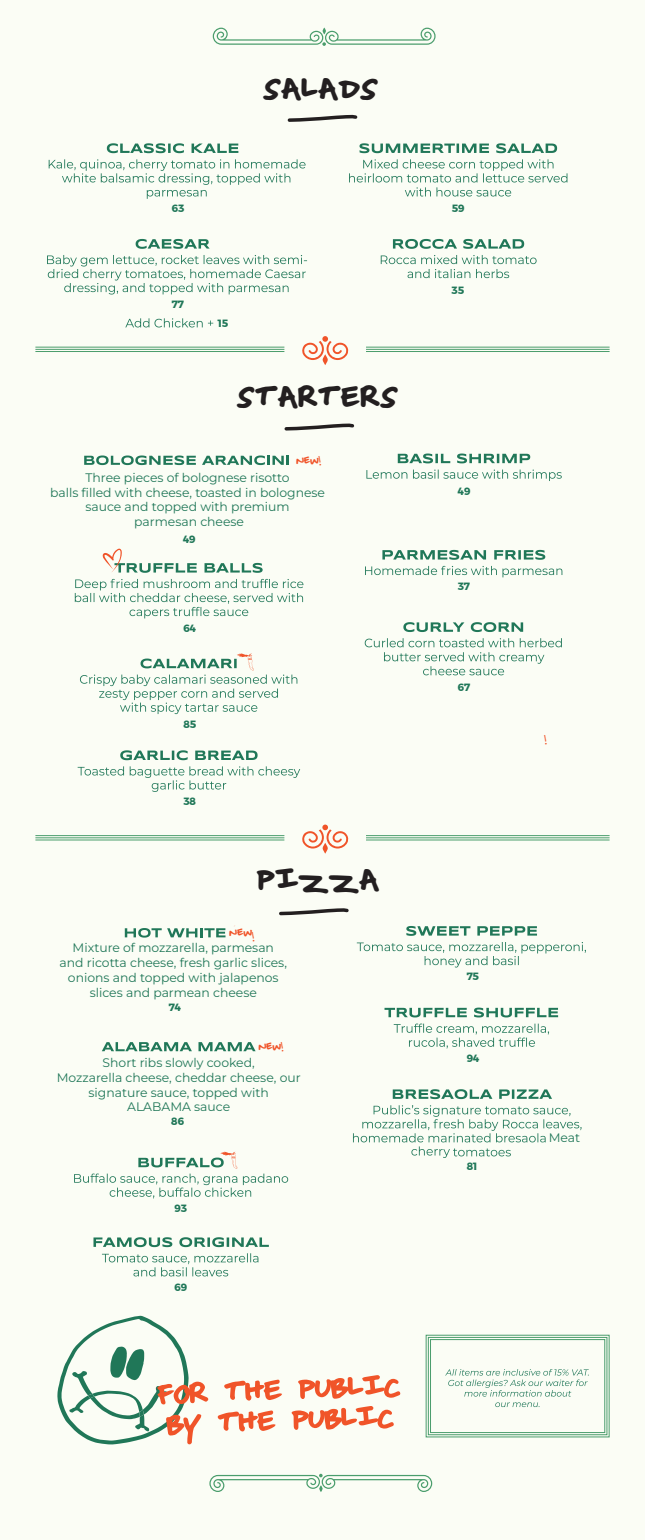
<style>
.page{position:relative;width:645px;height:1540px;background:#fff}
.page>*{position:absolute;margin:0;border:0;box-sizing:border-box;transform-origin:0 0}
.t1{font:700 35px "PUBLIC Handwritten";color:#231f20}
.t2{font:100 12.42px/14.9px "Montserrat";color:#207758;text-align:center}
.t3{font:700 11.38px "PUBLIC Handwritten";color:#f05429}
.t4{font:700 10.5px "Montserrat";letter-spacing:-.025em;color:#207758}
.s1{font-size:14px}
</style>
<div class="page">
<div style="left:0;top:0;width:645px;height:1539px;background:#fbfdf5"></div>
<svg style="left:107px;top:143px;width:131px;height:10px"></svg>
<svg style="left:49px;top:159px;width:257px;height:40px"></svg>
<svg style="left:136px;top:239px;width:74px;height:10px"></svg>
<svg style="left:47px;top:255px;width:260px;height:39px"></svg>
<svg style="left:125px;top:318px;width:88px;height:9px"></svg>
<svg style="left:287px;top:114px;width:71px;height:8px"></svg>
<svg style="left:359px;top:143px;width:198px;height:10px"></svg>
<svg style="left:349px;top:159px;width:218px;height:37px"></svg>
<svg style="left:393px;top:239px;width:131px;height:10px"></svg>
<svg style="left:381px;top:255px;width:155px;height:23px"></svg>
<svg style="left:302px;top:336px;width:46px;height:24px"></svg>
<svg style="left:323px;top:354px;width:5px;height:11px"></svg>
<hr style="left:35px;top:347px;width:249px;height:1px;background:#4a9d6c">
<hr style="left:35px;top:349px;width:249px;height:1px;background:#4a9d6c">
<hr style="left:35px;top:351px;width:249px;height:1px;background:#4a9d6c">
<hr style="left:366px;top:347px;width:243px;height:1px;background:#4a9d6c">
<hr style="left:366px;top:349px;width:243px;height:1px;background:#4a9d6c">
<hr style="left:366px;top:351px;width:243px;height:1px;background:#4a9d6c">
<svg style="left:302px;top:824px;width:46px;height:24px"></svg>
<svg style="left:323px;top:842px;width:5px;height:11px"></svg>
<hr style="left:35px;top:835px;width:249px;height:1px;background:#4a9d6c">
<hr style="left:35px;top:837px;width:249px;height:1px;background:#4a9d6c">
<hr style="left:35px;top:839px;width:249px;height:1px;background:#4a9d6c">
<hr style="left:366px;top:835px;width:243px;height:1px;background:#4a9d6c">
<hr style="left:366px;top:837px;width:243px;height:1px;background:#4a9d6c">
<hr style="left:366px;top:839px;width:243px;height:1px;background:#4a9d6c">
<svg style="left:224px;top:1379px;width:58px;height:21px"></svg>
<svg style="left:298px;top:1375px;width:102px;height:24px"></svg>
<svg style="left:57px;top:1315px;width:151px;height:129px"></svg>
<svg style="left:218px;top:1410px;width:58px;height:21px"></svg>
<svg style="left:292px;top:1406px;width:102px;height:23px"></svg>
<svg style="left:406px;top:926px;width:131px;height:9px"></svg>
<svg style="left:357px;top:942px;width:229px;height:25px"></svg>
<svg style="left:384px;top:1007px;width:174px;height:10px"></svg>
<svg style="left:394px;top:1023px;width:155px;height:25px"></svg>
<svg style="left:393px;top:1089px;width:159px;height:10px"></svg>
<svg style="left:93px;top:1237px;width:176px;height:10px"></svg>
<svg style="left:102px;top:1253px;width:156px;height:23px"></svg>
<svg style="left:279px;top:908px;width:70px;height:8px"></svg>
<svg style="left:74px;top:1151px;width:214px;height:47px"></svg>
<svg style="left:284px;top:423px;width:71px;height:8px"></svg>
<svg style="left:75px;top:579px;width:228px;height:39px"></svg>
<svg style="left:120px;top:750px;width:138px;height:10px"></svg>
<svg style="left:78px;top:766px;width:222px;height:26px"></svg>
<svg style="left:398px;top:453px;width:132px;height:10px"></svg>
<svg style="left:366px;top:469px;width:196px;height:12px"></svg>
<svg style="left:382px;top:550px;width:163px;height:10px"></svg>
<svg style="left:365px;top:566px;width:197px;height:11px"></svg>
<svg style="left:403px;top:622px;width:120px;height:10px"></svg>
<svg style="left:365px;top:638px;width:197px;height:37px"></svg>
<svg style="left:103px;top:548px;width:160px;height:25px"></svg>
<svg style="left:80px;top:653px;width:217px;height:61px"></svg>
<svg style="left:425px;top:1334px;width:185px;height:103px"></svg>
<div style="left:428px;top:1336px;width:179px;height:99px;border:1px solid #4a9d6c"></div>
<div style="left:430px;top:1339px;width:175px;height:93px;border:1px solid #4a9d6c"></div>
<svg style="left:213px;top:28px;width:222px;height:18px"></svg>
<svg style="left:209px;top:1473px;width:223px;height:19px"></svg>
<svg style="left:84px;top:455px;width:112px;height:10px"></svg>
<svg style="left:202px;top:455px;width:87px;height:10px"></svg>
<svg style="left:125px;top:928px;width:100px;height:9px"></svg>
<svg style="left:102px;top:1042px;width:90px;height:9px"></svg>
<svg style="left:198px;top:1042px;width:58px;height:9px"></svg>
<svg style="left:353px;top:1105px;width:229px;height:52px"></svg>
<h1 class="t1" style="left:263px;top:76px;width:117px">SALADS</h1>
<p class="t4" style="left:172px;top:200px;width:14px">63</p>
<p class="t4" style="left:452px;top:200px;width:14px">59</p>
<p class="t4" style="left:172px;top:296px;width:14px">77</p>
<p class="t4" style="left:218px;top:315px;width:12px">15</p>
<h1 class="t1" style="left:237px;top:384px;width:163px">STARTERS</h1>
<p class="t3" style="left:296px;top:457px;width:26px;rotate:-6deg">new<span class="s1">!</span></p>
<p class="t2" style="left:50px;top:469px;width:276px">Three pieces of bolognese risotto<br>balls filled with cheese, toasted in bolognese sauce and topped with premium<br>parmesan cheese</p>
<p class="t4" style="left:183px;top:530px;width:14px">49</p>
<p class="t4" style="left:184px;top:620px;width:14px">64</p>
<p class="t4" style="left:184px;top:716px;width:14px">85</p>
<p class="t4" style="left:184px;top:792px;width:14px">38</p>
<h1 class="t1" style="left:257px;top:867px;width:124px">PIZZA</h1>
<p class="t3" style="left:229px;top:929px;width:26px;rotate:-6deg">new<span class="s1">!</span></p>
<p class="t2" style="left:60px;top:940px;width:229px">Mixture of mozzarella, parmesan and ricotta cheese, fresh garlic slices, onions and topped with jalapenos slices and parmean cheese</p>
<p class="t4" style="left:169px;top:999px;width:14px">74</p>
<p class="t3" style="left:258px;top:1043px;width:26px;rotate:-6deg">new<span class="s1">!</span></p>
<p class="t2" style="left:57px;top:1054px;width:245px">Short ribs slowly cooked,<br>Mozzarella cheese, cheddar cheese, our signature sauce, topped with<br>ALABAMA sauce</p>
<p class="t4" style="left:171px;top:1112px;width:14px">86</p>
<p class="t4" style="left:174px;top:1199px;width:14px">93</p>
<p class="t4" style="left:174px;top:1279px;width:14px">69</p>
<p class="t4" style="left:452px;top:281px;width:14px">35</p>
<p class="t4" style="left:458px;top:483px;width:14px">49</p>
<p class="t4" style="left:458px;top:578px;width:14px">37</p>
<p class="t4" style="left:458px;top:679px;width:14px">67</p>
<p class="t4" style="left:467px;top:968px;width:14px">75</p>
<p class="t4" style="left:467px;top:1049px;width:14px">94</p>
<p class="t4" style="left:467px;top:1158px;width:12px">81</p>
<p class="t2" style="left:549px;top:1130px;width:33px">Meat</p>
</div>
